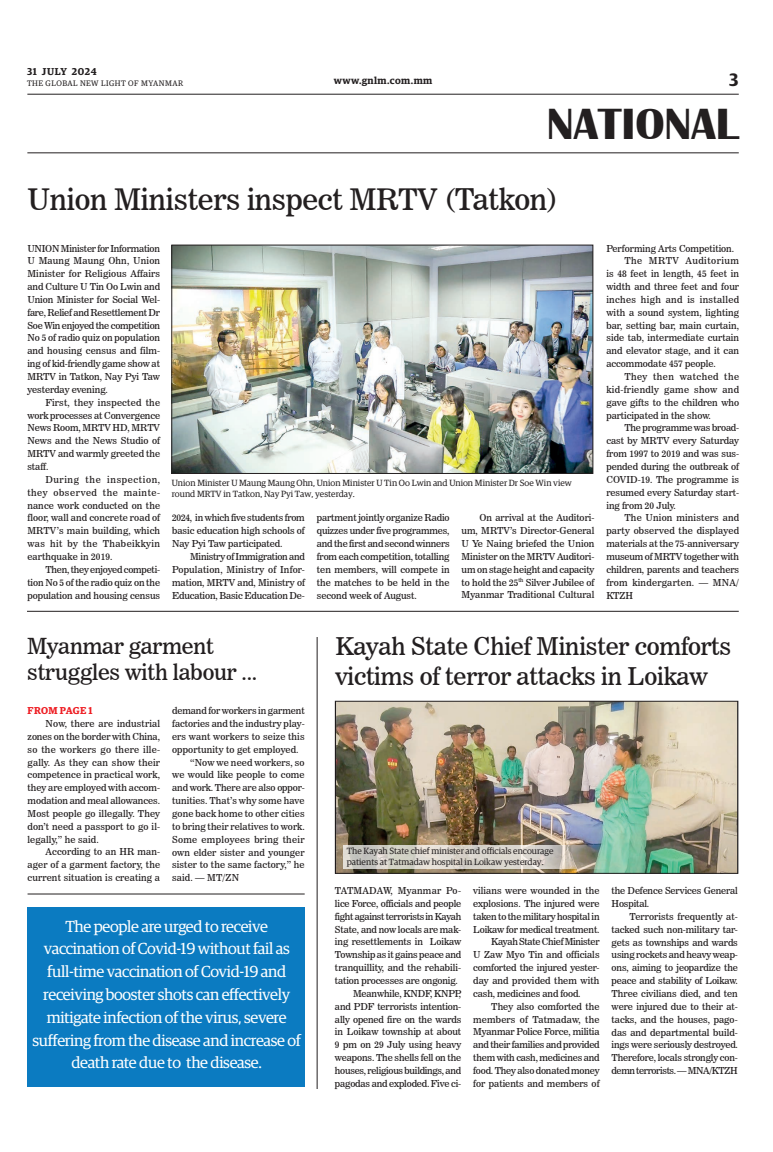
<style>
.page{position:relative;width:773px;height:1152px;background:#fff}
.page>*{position:absolute;margin:0;border:0;box-sizing:border-box;transform-origin:0 0}
.t1{font:700 45px "Britannic";color:#231f20}
._2_Clm_Head{font:29.4px "News 706 BT Roman C";letter-spacing:-.01em;color:#231f20}
._2_Clm_Head-2{font:24.3px/29.2px "News 706 BT Roman C";letter-spacing:-.01em;color:#231f20}
._3_Clm_Head_copy{font:22px/26.4px "News 706 BT Roman C";letter-spacing:-.01em;color:#231f20}
.t2{font:600 18px "Guardian Egyp";color:#231f20}
.Brief_2nd_Body{font:16px/22.8px "Guardian Egyp";letter-spacing:-.02em;color:#fff;text-align:center}
.t3{font:600 10px "Guardian Egyp";letter-spacing:.05em;color:#231f20}
.Spill_Style{font:600 10px "Guardian Egyp";letter-spacing:.02em;color:#ee1d23}
._2nd_Body{font:9.5px/12.9px "News 706 BT Roman C";letter-spacing:-.005em;color:#231f20;text-align:justify}
.Normal_Para{font:9.5px/12.9px "News 706 BT Roman C";letter-spacing:-.005em;color:#231f20;text-align:justify}
.t4{font:9px/10.8px "Guardian Egyp";color:#231f20}
.t5{font:8px "Guardian Egyp";letter-spacing:.06em;color:#231f20}
.s1{font-size:29.7px}
</style>
<div class="page">
<hr style="left:27px;top:94px;width:711px;height:1px;background:#231f20">
<hr style="left:27px;top:153px;width:711px;height:1px;background:#231f20">
<img style="left:174px;top:247px;width:417px;height:225px">
<div style="left:172px;top:245px;width:421px;height:229px;border:1px solid #231f20"></div>
<hr style="left:27px;top:611px;width:711px;height:1px;background:#231f20">
<img style="left:337px;top:703px;width:399px;height:168px">
<div style="left:335px;top:701px;width:403px;height:172px;border:1px solid #231f20"></div>
<svg style="left:343px;top:845px;width:264px;height:23px;background:#cccac1"></svg>
<hr style="left:317px;top:637px;width:1px;height:452px;background:#231f20">
<hr style="left:28px;top:894px;width:277px;height:1px;background:#231f20">
<div style="left:27px;top:907px;width:278px;height:180px;background:#0b7bc1"></div>
<p class="t3" style="left:27px;top:64px;width:71px">31 JULY 2024</p>
<p class="t5" style="left:27px;top:78px;width:158px">THE GLOBAL NEW LIGHT OF MYANMAR</p>
<p class="t3" style="left:334px;top:73px;width:100px">www.gnlm.com.mm</p>
<h3 class="t2" style="left:729px;top:67px;width:11px">3</h3>
<h1 class="t1" style="left:547px;top:98px;width:193px">NATIONAL</h1>
<p class="_2_Clm_Head" style="left:27px;top:182px;width:532px">Union Ministers inspect MRTV <span class="s1">(Tatkon)</span></p>
<p class="Normal_Para" style="left:27px;top:242px;width:134px">UNION Minister for Information U Maung Maung Ohn, Union Minister for Religious Affairs and Culture U Tin Oo Lwin and Union Minister for Social Wel&shy;fare, Relief and Resettlement Dr Soe Win enjoyed the competition No 5 of radio quiz on population and housing census and film&shy;ing of kid-friendly game show at MRTV in Tatkon, Nay Pyi Taw yesterday evening.</p>
<p class="_2nd_Body" style="left:27px;top:396px;width:134px;text-indent:18px">First, they inspected the work processes at Convergence News Room, MRTV HD, MRTV News and the News Studio of MRTV and warmly greeted the staff.</p>
<p class="_2nd_Body" style="left:27px;top:473px;width:134px;text-indent:18px">During the inspection, they observed the mainte&shy;nance work conducted on the floor, wall and concrete road of MRTV’s main building, which was hit by the Thabeikkyin earthquake in 2019.</p>
<p class="_2nd_Body" style="left:27px;top:563px;width:134px;text-indent:18px">Then, they enjoyed competi&shy;tion No 5 of the radio quiz on the population and housing census</p>
<p class="t4" style="left:172px;top:477px;width:401px">Union Minister U Maung Maung Ohn, Union Minister U Tin Oo Lwin and Union Minister Dr Soe Win view round MRTV in Tatkon, Nay Pyi Taw, yesterday.</p>
<p class="_2nd_Body" style="left:172px;top:512px;width:134px">2024, in which five students from basic education high schools of Nay Pyi Taw participated.</p>
<p class="_2nd_Body" style="left:172px;top:550px;width:134px;text-indent:18px">Ministry of Immigration and Population, Ministry of Infor&shy;mation, MRTV and, Ministry of Education, Basic Education De-</p>
<p class="_2nd_Body" style="left:317px;top:512px;width:134px">partment jointly organize Radio quizzes under five programmes, and the first and second winners from each competition, totalling ten members, will compete in the matches to be held in the second week of August.</p>
<p class="_2nd_Body" style="left:461px;top:512px;width:134px;text-indent:18px">On arrival at the Auditori&shy;um, MRTV’s Director-General U Ye Naing briefed the Union Minister on the MRTV Auditori&shy;um on stage height and capacity to hold the 25<sup>th</sup> Silver Jubilee of Myanmar Traditional Cultural</p>
<p class="_2nd_Body" style="left:606px;top:242px;width:129px">Performing Arts Competition.</p>
<p class="_2nd_Body" style="left:606px;top:254px;width:134px;text-indent:18px">The MRTV Auditorium is 48 feet in length, 45 feet in width and three feet and four inches high and is installed with a sound system, lighting bar, setting bar, main curtain, side tab, intermediate curtain and elevator stage, and it can accommodate 457 people.</p>
<p class="_2nd_Body" style="left:606px;top:370px;width:134px;text-indent:18px">They then watched the kid-friendly game show and gave gifts to the children who participated in the show.</p>
<p class="_2nd_Body" style="left:606px;top:422px;width:134px;text-indent:18px">The programme was broad&shy;cast by MRTV every Saturday from 1997 to 2019 and was sus&shy;pended during the outbreak of COVID-19. The programme is resumed every Saturday start&shy;ing from 20 July.</p>
<p class="_2nd_Body" style="left:606px;top:512px;width:134px;text-indent:18px">The Union ministers and party observed the displayed materials at the 75-anniversary museum of MRTV together with children, parents and teachers from kindergarten. — MNA/ KTZH</p>
<p class="_3_Clm_Head_copy" style="left:27px;top:633px;width:231px">Myanmar garment struggles with labour ...</p>
<p class="Spill_Style" style="left:28px;top:703px;width:66px">FROM PAGE 1</p>
<p class="_2nd_Body" style="left:28px;top:717px;width:134px;text-indent:18px">Now, there are industrial zones on the border with China, so the workers go there ille&shy;gally. As they can show their competence in practical work, they are employed with accom&shy;modation and meal allowances.<br>Most people go illegally. They don’t need a passport to go il&shy;legally,” he said.</p>
<p class="_2nd_Body" style="left:28px;top:846px;width:134px;text-indent:18px">According to an HR man&shy;ager of a garment factory, the current situation is creating a</p>
<p class="_2nd_Body" style="left:172px;top:704px;width:134px">demand for workers in garment factories and the industry play&shy;ers want workers to seize this opportunity to get employed.</p>
<p class="_2nd_Body" style="left:172px;top:756px;width:134px;text-indent:18px">“Now we need workers, so we would like people to come and work. There are also oppor&shy;tunities. That’s why some have gone back home to other cities to bring their relatives to work.<br>Some employees bring their own elder sister and younger sister to the same factory,” he said. — MT/ZN</p>
<p class="Brief_2nd_Body" style="left:33px;top:914px;width:270px">The people are urged to receive vaccination of Covid-19 without fail as full-time vaccination of Covid-19 and receiving booster shots can effectively mitigate infection of the virus, severe suffering from the disease and increase of death rate due to the disease.</p>
<p class="_2_Clm_Head-2" style="left:335px;top:632px;width:397px">Kayah State Chief Minister comforts victims of terror attacks in Loikaw</p>
<p class="t4" style="left:347px;top:845px;width:208px">The Kayah State chief minister and officials encourage patients at Tatmadaw hospital in Loikaw yesterday.</p>
<p class="Normal_Para" style="left:335px;top:884px;width:128px">TATMADAW, Myanmar Po&shy;lice Force, officials and people fight against terrorists in Kayah State, and now locals are mak&shy;ing resettlements in Loikaw Township as it gains peace and tranquillity, and the rehabili&shy;tation processes are ongonig.</p>
<p class="_2nd_Body" style="left:335px;top:987px;width:128px;text-indent:18px">Meanwhile, KNDF, KNPP, and PDF terrorists intention&shy;ally opened fire on the wards in Loikaw township at about 9 pm on 29 July using heavy weapons. The shells fell on the houses, religious buildings, and pagodas and exploded. Five ci-</p>
<p class="_2nd_Body" style="left:473px;top:884px;width:128px">vilians were wounded in the explosions. The injured were taken to the military hospital in Loikaw for medical treatment.</p>
<p class="_2nd_Body" style="left:473px;top:936px;width:128px;text-indent:18px">Kayah State Chief Minister U Zaw Myo Tin and officials comforted the injured yester&shy;day and provided them with cash, medicines and food.</p>
<p class="_2nd_Body" style="left:473px;top:1000px;width:128px;text-indent:18px">They also comforted the members of Tatmadaw, the Myanmar Police Force, militia and their families and provided them with cash, medicines and food. They also donated money for patients and members of</p>
<p class="_2nd_Body" style="left:611px;top:884px;width:128px">the Defence Services General<br>Hospital.</p>
<p class="_2nd_Body" style="left:611px;top:910px;width:128px;text-indent:18px">Terrorists frequently at&shy;tacked such non-military tar&shy;gets as townships and wards using rockets and heavy weap&shy;ons, aiming to jeopardize the peace and stability of Loikaw.<br>Three civilians died, and ten were injured due to their at&shy;tacks, and the houses, pago&shy;das and departmental build&shy;ings were seriously destroyed.<br>Therefore, locals strongly con&shy;demn terrorists. — MNA/KTZH</p>
</div>
